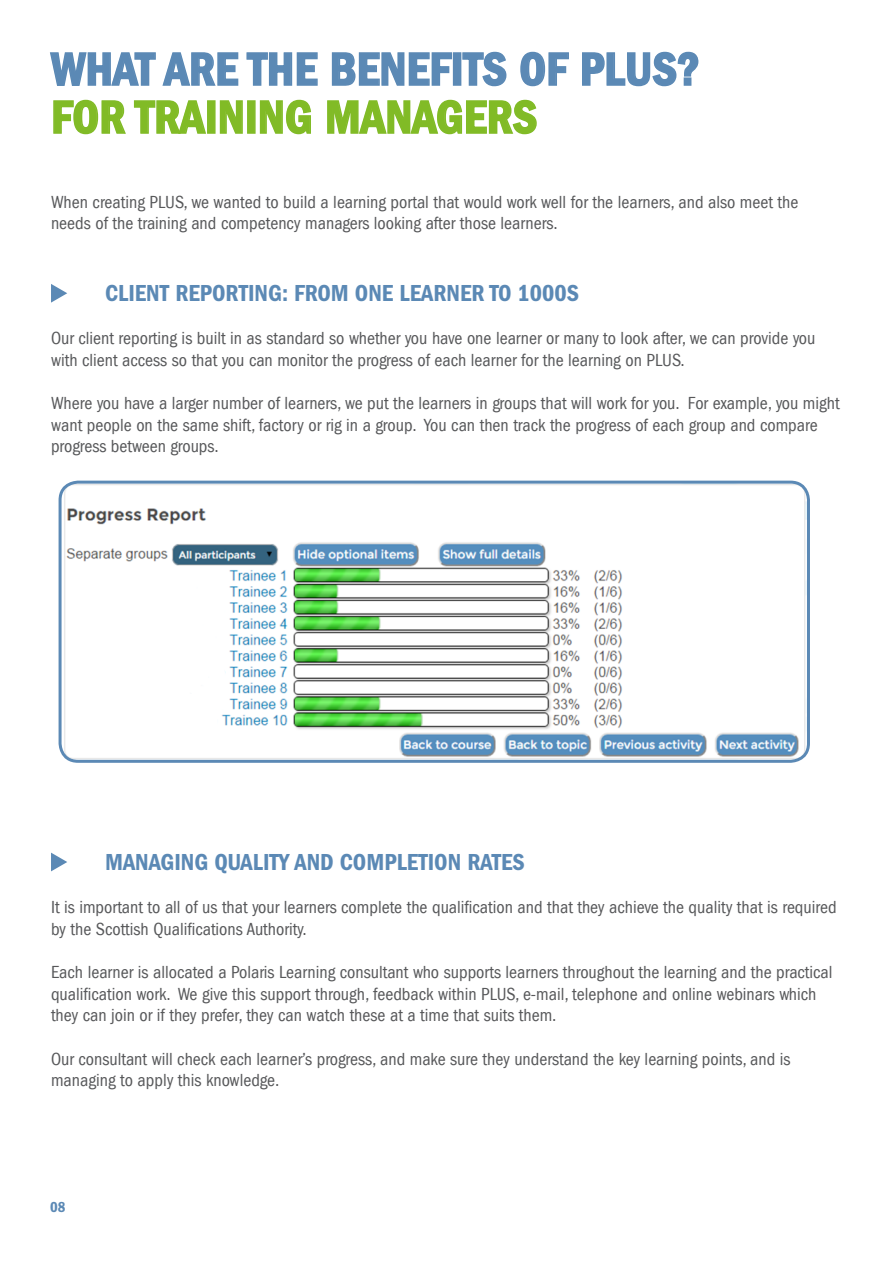
<style>
.page{position:relative;width:893px;height:1263px;background:#fff}
.page>*{position:absolute;margin:0;border:0;box-sizing:border-box;transform-origin:0 0}
.t1{font:48px "ITC Franklin Gothic Std Dm Cd";color:#5b89b5}
.t2{font:48px "ITC Franklin Gothic Std Dm Cd";color:#81bb26}
.t3{font:24px "ITC Franklin Gothic Std Dm Cd";color:#5b89b5}
.t4{font:condensed 18px/21.6px "Franklin Gothic LT";color:#57585a}
.t5{font:15px "ITC Franklin Gothic Std Dm Cd";color:#5b89b5}
</style>
<div class="page">
<svg style="left:50px;top:52px;width:189px;height:34px"></svg>
<svg style="left:246px;top:52px;width:72px;height:34px"></svg>
<svg style="left:582px;top:51px;width:117px;height:36px"></svg>
<svg style="left:53px;top:99px;width:73px;height:36px"></svg>
<svg style="left:133px;top:100px;width:73px;height:34px"></svg>
<div style="left:207px;top:100px;width:9px;height:34px;border:2px solid #81bb26"></div>
<svg style="left:219px;top:100px;width:24px;height:34px"></svg>
<div style="left:247px;top:100px;width:9px;height:34px;border:2px solid #81bb26"></div>
<svg style="left:259px;top:99px;width:52px;height:36px"></svg>
<svg style="left:327px;top:51px;width:242px;height:84px"></svg>
<img style="left:60px;top:482px;width:748px;height:279px">
<div style="left:59px;top:481px;width:751px;height:282px;border:3px solid #5b89b5;border-radius:18px"></div>
<svg style="left:51px;top:284px;width:16px;height:19px"></svg>
<svg style="left:51px;top:853px;width:16px;height:18px"></svg>
<p class="t1" style="left:51px;top:42px;width:650px">WHAT ARE THE BENEFITS OF PLUS?</p>
<p class="t2" style="left:51px;top:90px;width:488px">FOR TRAINING MANAGERS</p>
<p class="t4" style="left:51px;top:191px;width:749px">When creating PLUS, we wanted to build a learning portal that would work well for the learners, and also meet the needs of the training and competency managers looking after those learners.</p>
<p class="t3" style="left:105px;top:280px;width:475px">CLIENT REPORTING: FROM ONE LEARNER TO 1000S</p>
<p class="t4" style="left:51px;top:328px;width:766px">Our client reporting is built in as standard so whether you have one learner or many to look after, we can provide you with client access so that you can monitor the progress of each learner for the learning on PLUS.</p>
<p class="t4" style="left:51px;top:393px;width:790px">Where you have a larger number of learners, we put the learners in groups that will work for you. For example, you might want people on the same shift, factory or rig in a group. You can then track the progress of each group and compare progress between groups.</p>
<p class="t3" style="left:105px;top:848px;width:421px">MANAGING QUALITY AND COMPLETION RATES</p>
<p class="t4" style="left:51px;top:897px;width:787px">It is important to all of us that your learners complete the qualification and that they achieve the quality that is required by the Scottish Qualifications Authority.</p>
<p class="t4" style="left:51px;top:961px;width:783px">Each learner is allocated a Polaris Learning consultant who supports learners throughout the learning and the practical qualification work. We give this support through, feedback within PLUS, e-mail, telephone and online webinars which they can join or if they prefer, they can watch these at a time that suits them.</p>
<p class="t4" style="left:51px;top:1048px;width:741px">Our consultant will check each learner’s progress, and make sure they understand the key learning points, and is</p>
<p class="t4" style="left:51px;top:1069px;width:230px">managing to apply this knowledge.</p>
<p class="t5" style="left:50px;top:1198px;width:17px">08</p>
</div>
